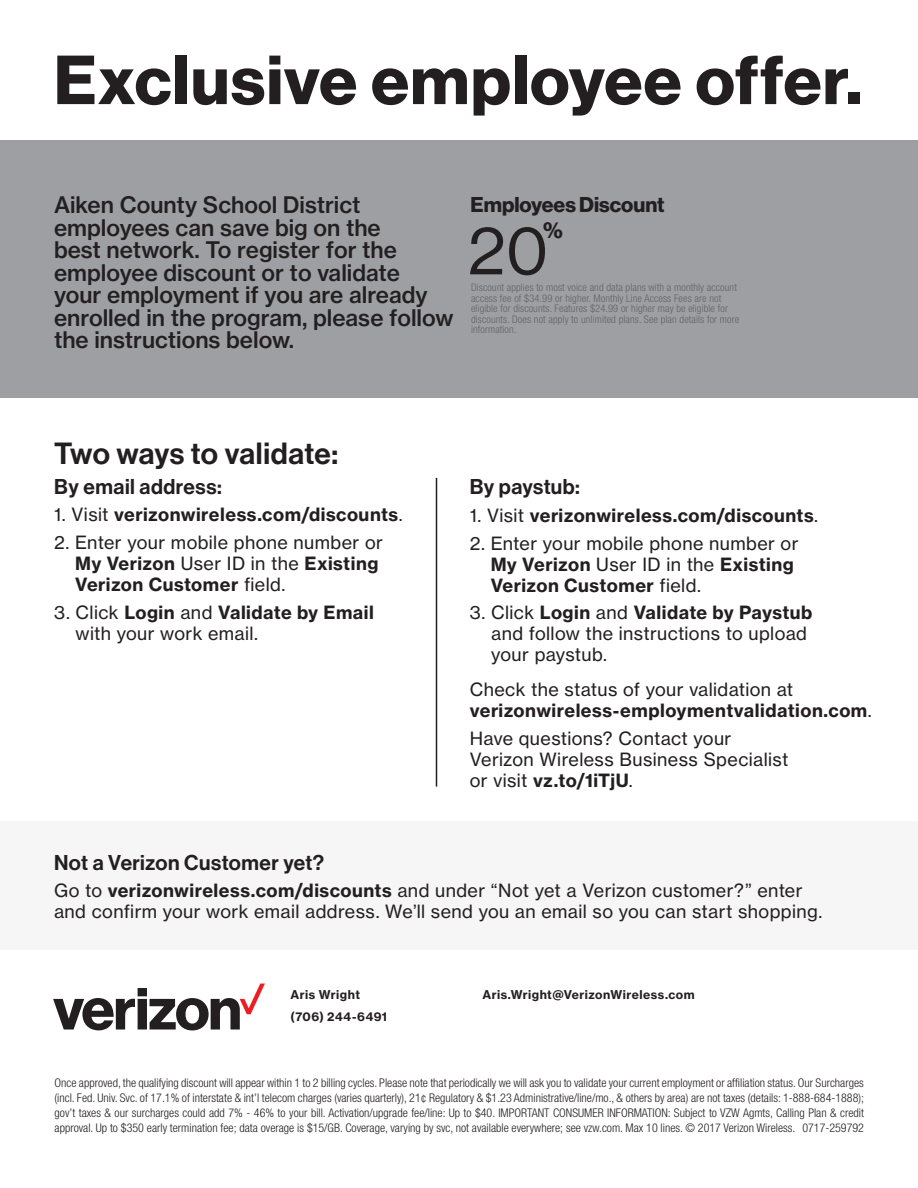
<style>
.page{position:relative;width:918px;height:1188px;background:#fff}
.page>*{position:absolute;margin:0;border:0;box-sizing:border-box;transform-origin:0 0}
.t1{font:67.8px "N Haas Grotesk DS Std 75 Bd";letter-spacing:.02em;color:#231f20}
.t2{font:67.5px "N Haas Grotesk DS Std 55 Rg";color:#231f20}
.t3{font:30px "N Haas Grotesk DS Std 65 Md";letter-spacing:.005em;color:#231f20}
.t4{font:22.8px "N Haas Grotesk DS Std 75 Bd";color:#231f20}
.t5{font:22.5px/22.5px "N Haas Grotesk TX Std 65 Md";color:#231f20}
.t6{font:21px "N Haas Grotesk DS Std 65 Md";letter-spacing:.025em;color:#231f20}
.t7{font:21px "N Haas Grotesk DS Std 75 Bd";color:#231f20}
.t8{font:18px/21px "N Haas Grotesk TX Std 55 Rg";letter-spacing:.02em;color:#231f20}
.t9{font:18px/21px "N Haas Grotesk TX Std 75 Bd";letter-spacing:.025em;color:#231f20}
.t10{font:300 condensed 12px/15px "Helvetica Neue LT Std";color:#231f20;text-align:justify}
.t11{font:12px/22.5px "N Haas Grotesk TX Std 75 Bd";letter-spacing:.04em;color:#231f20}
.t12{font:300 condensed 10.5px/10.5px "Helvetica Neue LT Std";letter-spacing:.01em;color:#636366}
.s1{font-family:"N Haas Grotesk TX Std 55 Rg"}
.s2{font-family:"N Haas Grotesk TX Std 75 Bd"}
</style>
<div class="page">
<div style="left:0;top:822px;width:918px;height:128px;background:#f6f6f7"></div>
<div style="left:0;top:140px;width:918px;height:257px;background:#9d9fa2"></div>
<svg style="left:53px;top:984px;width:212px;height:46px"></svg>
<hr style="left:436px;top:478px;width:1px;height:309px;background:#231f20">
<h1 class="t1" style="left:54px;top:41px;width:809px">Exclusive employee offer.</h1>
<h3 class="t5" style="left:54px;top:194px;width:401px">Aiken County School District employees can save big on the<br>best network. To register for the employee discount or to validate<br>your employment if you are already enrolled in the program, please follow the instructions below.</h3>
<h3 class="t7" style="left:470px;top:193px;width:195px">Employees Discount</h3>
<h2 class="t2" style="left:468px;top:213px;width:81px">20</h2>
<h3 class="t4" style="left:543px;top:217px;width:21px">%</h3>
<p class="t12" style="left:471px;top:282px;width:270px">Discount applies to most voice and data plans with a monthly account access fee of $34.99 or higher. Monthly Line Access Fees are not eligible for discounts. Features $24.99 or higher may be eligible for discounts. Does not apply to unlimited plans. See plan details for more information.</p>
<h3 class="t3" style="left:54px;top:436px;width:286px">Two ways to validate:</h3>
<h3 class="t6" style="left:54px;top:474px;width:169px">By email address:</h3>
<h3 class="t9" style="left:54px;top:504px;width:350px"><span class="s1">1. Visit</span> verizonwireless.com/discounts<span class="s1">.</span></h3>
<h3 class="t8" style="left:54px;top:532px;width:330px">2. Enter your mobile phone number or</h3>
<h3 class="t9" style="left:75px;top:553px;width:305px">My Verizon <span class="s1">User ID in the</span> Existing<br>Verizon Customer <span class="s1">field.</span></h3>
<h3 class="t9" style="left:54px;top:602px;width:321px"><span class="s1">3. Click</span> Login <span class="s1">and</span> Validate by Email</h3>
<h3 class="t8" style="left:76px;top:623px;width:184px">with your work email.</h3>
<h3 class="t6" style="left:470px;top:475px;width:112px">By paystub:</h3>
<h3 class="t9" style="left:470px;top:505px;width:350px"><span class="s1">1. Visit</span> verizonwireless.com/discounts<span class="s1">.</span></h3>
<h3 class="t8" style="left:470px;top:532px;width:330px">2. Enter your mobile phone number or</h3>
<h3 class="t9" style="left:491px;top:553px;width:305px">My Verizon <span class="s1">User ID in the</span> Existing<br>Verizon Customer <span class="s1">field.</span></h3>
<h3 class="t9" style="left:470px;top:602px;width:344px"><span class="s1">3. Click</span> Login <span class="s1">and</span> Validate by Paystub</h3>
<h3 class="t8" style="left:491px;top:623px;width:317px">and follow the instructions to upload your paystub.</h3>
<h3 class="t8" style="left:470px;top:679px;width:325px">Check the status of your validation at</h3>
<h3 class="t9" style="left:470px;top:700px;width:403px">verizonwireless-employmentvalidation.com<span class="s1">.</span></h3>
<h3 class="t8" style="left:470px;top:728px;width:320px">Have questions? Contact your<br>Verizon Wireless Business Specialist</h3>
<h3 class="t9" style="left:470px;top:770px;width:164px"><span class="s1">or visit</span> vz.to/1iTjU<span class="s1">.</span></h3>
<h3 class="t6" style="left:54px;top:850px;width:272px">Not a Verizon Customer yet?</h3>
<h3 class="t8" style="left:54px;top:880px;width:770px">Go to <span class="s2">verizonwireless.com/discounts</span> and under “Not yet a Verizon customer?” enter and confirm your work email address. We’ll send you an email so you can start shopping.</h3>
<p class="t11" style="left:291px;top:983px;width:98px">Aris Wright (706) 244-6491</p>
<p class="t11" style="left:482px;top:983px;width:214px">Aris.Wright@VerizonWireless.com</p>
<p class="t10" style="left:55px;top:1075px;width:811px">Once approved, the qualifying discount will appear within 1 to 2 billing cycles. Please note that periodically we will ask you to validate your current employment or affiliation status. Our Surcharges (incl. Fed. Univ. Svc. of 17.1% of interstate &amp; int’l telecom charges (varies quarterly), 21¢ Regulatory &amp; $1.23 Administrative/line/mo., &amp; others by area) are not taxes (details: 1-888-684-1888); gov’t taxes &amp; our surcharges could add 7% - 46% to your bill. Activation/upgrade fee/line: Up to $40. IMPORTANT CONSUMER INFORMATION: Subject to VZW Agmts, Calling Plan &amp; credit approval. Up to $350 early termination fee; data overage is $15/GB. Coverage, varying by svc, not available everywhere; see vzw.com. Max 10 lines. © 2017 Verizon Wireless. 0717-259792</p>
</div>
